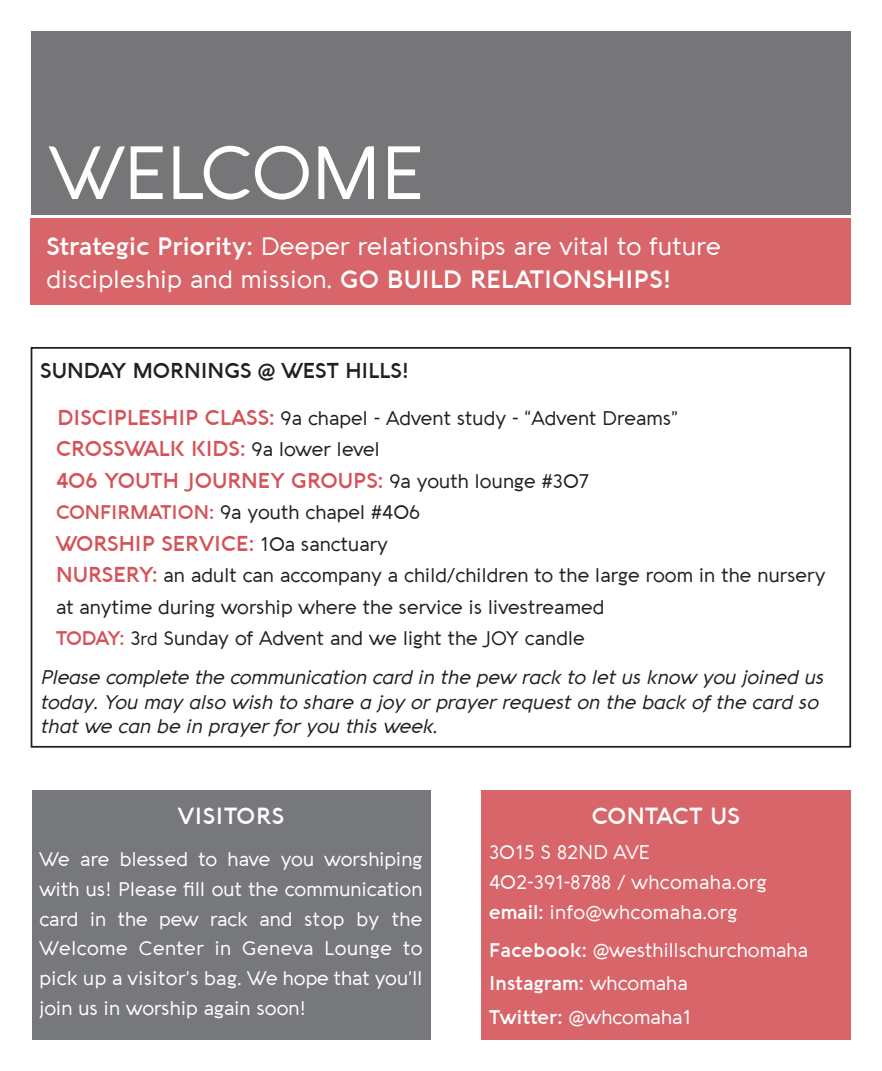
<style>
.page{position:relative;width:882px;height:1071px;background:#fff}
.page>*{position:absolute;margin:0;border:0;box-sizing:border-box;transform-origin:0 0}
.t1{font:73.5px "Aquawax";color:#fff}
.t2{font:24.5px/33.2px "Aquawax";letter-spacing:.01em;color:#fff}
.t3{font:600 22.75px "Aquawax";letter-spacing:.02em;color:#fff}
.t4{font:600 21px/31.5px "Aquawax";color:#d45359}
.t5{font:600 21px "Aquawax";color:#231f20}
.t6{font:19.25px/29.8px "Aquawax";color:#fff}
.t7{font:19.25px/31.5px "Aquawax";color:#231f20}
.t8{font:italic 19.25px/24.5px "Aquawax";color:#231f20}
.s1{font-weight:600}
.s2{font-weight:600;font-size:21px;color:#d45359}
.s3{font-weight:400;font-size:19.25px;color:#231f20}
.s4{font-weight:600;color:#d45359}
.s5{font-size:17.5px}
</style>
<div class="page">
<div style="left:32px;top:32px;width:819px;height:183px;background:#767679"></div>
<div style="left:31px;top:218px;width:820px;height:87px;background:#d76569"></div>
<div style="left:481px;top:790px;width:369px;height:250px;background:#d76569"></div>
<div style="left:32px;top:790px;width:399px;height:250px;background:#77787c"></div>
<div style="left:31px;top:347px;width:820px;height:401px;border:2px solid #231f20"></div>
<h1 class="t1" style="left:50px;top:130px;width:376px">WELCOME</h1>
<p class="t2" style="left:46px;top:229px;width:676px"><span class="s1">Strategic Priority:</span> Deeper relationships are vital to future discipleship and mission. <span class="s1">GO BUILD RELATIONSHIPS!</span></p>
<p class="t5" style="left:40px;top:358px;width:371px">SUNDAY MORNINGS @ WEST HILLS!</p>
<p class="t7" style="left:57px;top:402px;width:622px"><span class="s2">DISCIPLESHIP CLASS:</span> 9a chapel - Advent study - “Advent Dreams”</p>
<p class="t4" style="left:56px;top:434px;width:535px">CROSSWALK KIDS: <span class="s3">9a lower level<br></span>406 YOUTH JOURNEY GROUPS: <span class="s3">9a youth lounge #307</span></p>
<p class="t7" style="left:56px;top:496px;width:365px"><span class="s4">CONFIRMATION:</span> 9a youth chapel #406</p>
<p class="t4" style="left:56px;top:529px;width:334px">WORSHIP SERVICE: <span class="s3">10a sanctuary</span></p>
<p class="t7" style="left:56px;top:559px;width:771px"><span class="s2">NURSERY:</span> an adult can accompany a child/children to the large room in the nursery at anytime during worship where the service is livestreamed<br><span class="s4">TODAY:</span> 3<span class="s5">rd</span> Sunday of Advent and we light the JOY candle</p>
<p class="t8" style="left:40px;top:665px;width:785px">Please complete the communication card in the pew rack to let us know you joined us today. You may also wish to share a joy or prayer request on the back of the card so that we can be in prayer for you this week.</p>
<p class="t3" style="left:178px;top:802px;width:108px">VISITORS</p>
<p class="t6" style="left:39px;top:844px;width:385px;text-align:justify">We are blessed to have you worshiping with us! Please fill out the communication card in the pew rack and stop by the Welcome Center in Geneva Lounge to pick up a visitor’s bag. We hope that you’ll join us in worship again soon!</p>
<p class="t3" style="left:592px;top:802px;width:150px">CONTACT US</p>
<p class="t6" style="left:489px;top:837px;width:279px">3015 S 82ND AVE<br>402-391-8788 / whcomaha.org <span class="s1">email:</span> info@whcomaha.org</p>
<p class="t6" style="left:489px;top:934px;width:321px;line-height:33.2px"><span class="s1">Facebook:</span> @westhillschurchomaha<br><span class="s1">Instagram:</span> whcomaha<br><span class="s1">Twitter:</span> @whcomaha1</p>
</div>
